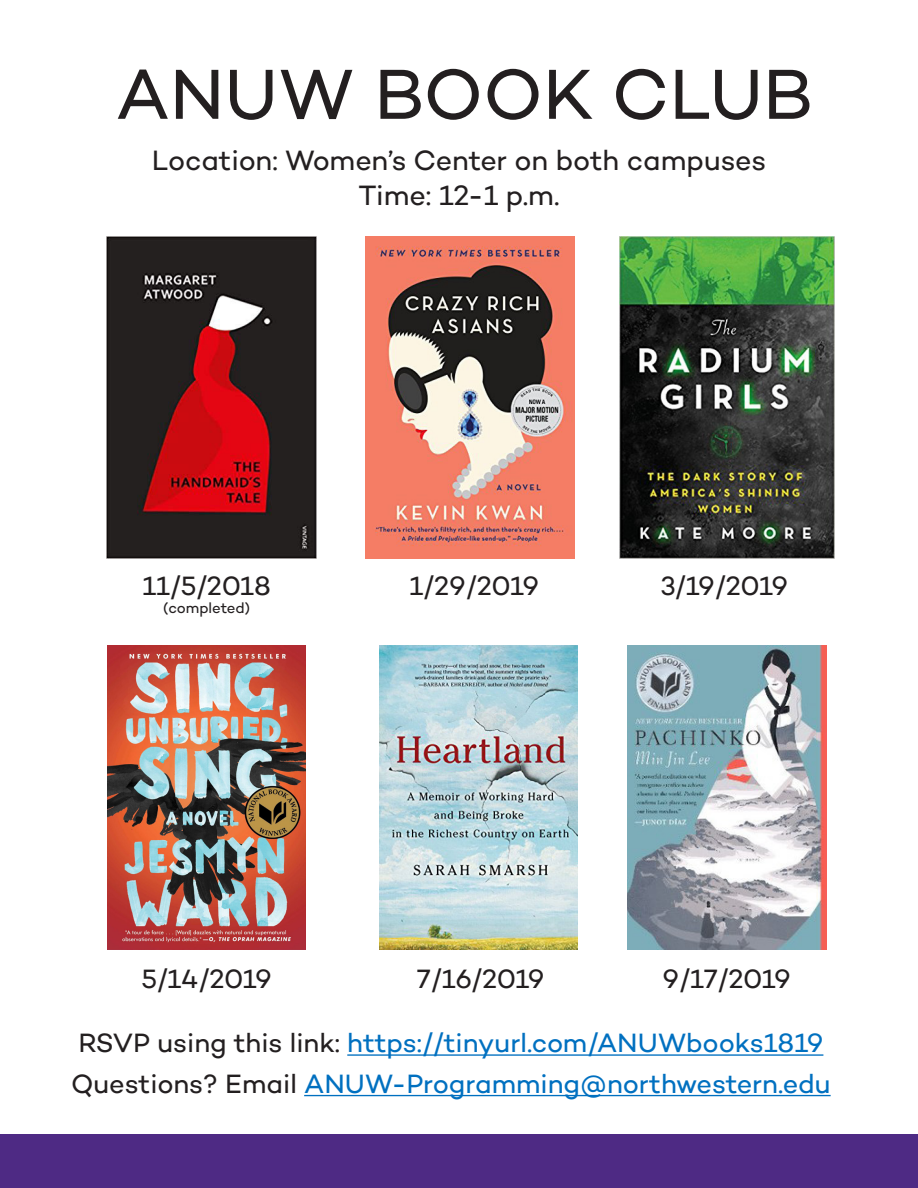
<style>
.page{position:relative;width:918px;height:1188px;background:#fff}
.page>*{position:absolute;margin:0;border:0;box-sizing:border-box;transform-origin:0 0}
.t1{font:72px "Campton";color:#231f20}
.t2{font:28.5px "Campton";letter-spacing:-.01em;color:#231f20}
.t3{font:27px "Campton";letter-spacing:-.005em;color:#0070c0}
.t4{font:27px "Campton";letter-spacing:-.02em;color:#231f20}
.t5{font:15px "Campton";letter-spacing:-.005em;color:#231f20}
.s1{color:#231f20}
</style>
<div class="page">
<img style="left:366px;top:236px;width:208px;height:322px">
<img style="left:107px;top:236px;width:210px;height:322px">
<img style="left:380px;top:646px;width:197px;height:303px">
<img style="left:627px;top:646px;width:199px;height:303px">
<img style="left:619px;top:236px;width:215px;height:322px">
<img style="left:108px;top:646px;width:198px;height:303px">
<hr style="left:347px;top:1054px;width:476px;height:2px;background:#0070c0">
<hr style="left:304px;top:1095px;width:527px;height:1px;background:#0070c0">
<div style="left:0;top:1134px;width:918px;height:54px;background:#4e2a84"></div>
<p class="t1" style="left:116px;top:49px;width:699px">ANUW BOOK CLUB</p>
<p class="t2" style="left:152px;top:143px;width:616px">Location: Women’s Center on both campuses</p>
<p class="t2" style="left:358px;top:177px;width:203px">Time: 12-1 p.m.</p>
<p class="t4" style="left:142px;top:569px;width:130px">11/5/2018</p>
<p class="t5" style="left:163px;top:599px;width:88px">(completed)</p>
<p class="t4" style="left:409px;top:569px;width:131px">1/29/2019</p>
<p class="t4" style="left:660px;top:569px;width:129px">3/19/2019</p>
<p class="t4" style="left:142px;top:962px;width:132px">5/14/2019</p>
<p class="t4" style="left:417px;top:962px;width:129px">7/16/2019</p>
<p class="t4" style="left:663px;top:962px;width:130px">9/17/2019</p>
<p class="t3" style="left:78px;top:1026px;width:747px"><span class="s1">RSVP using this link:</span> https://tinyurl.com/ANUWbooks1819</p>
<p class="t3" style="left:71px;top:1067px;width:761px"><span class="s1">Questions? Email</span> ANUW-Programming@northwestern.edu</p>
</div>
